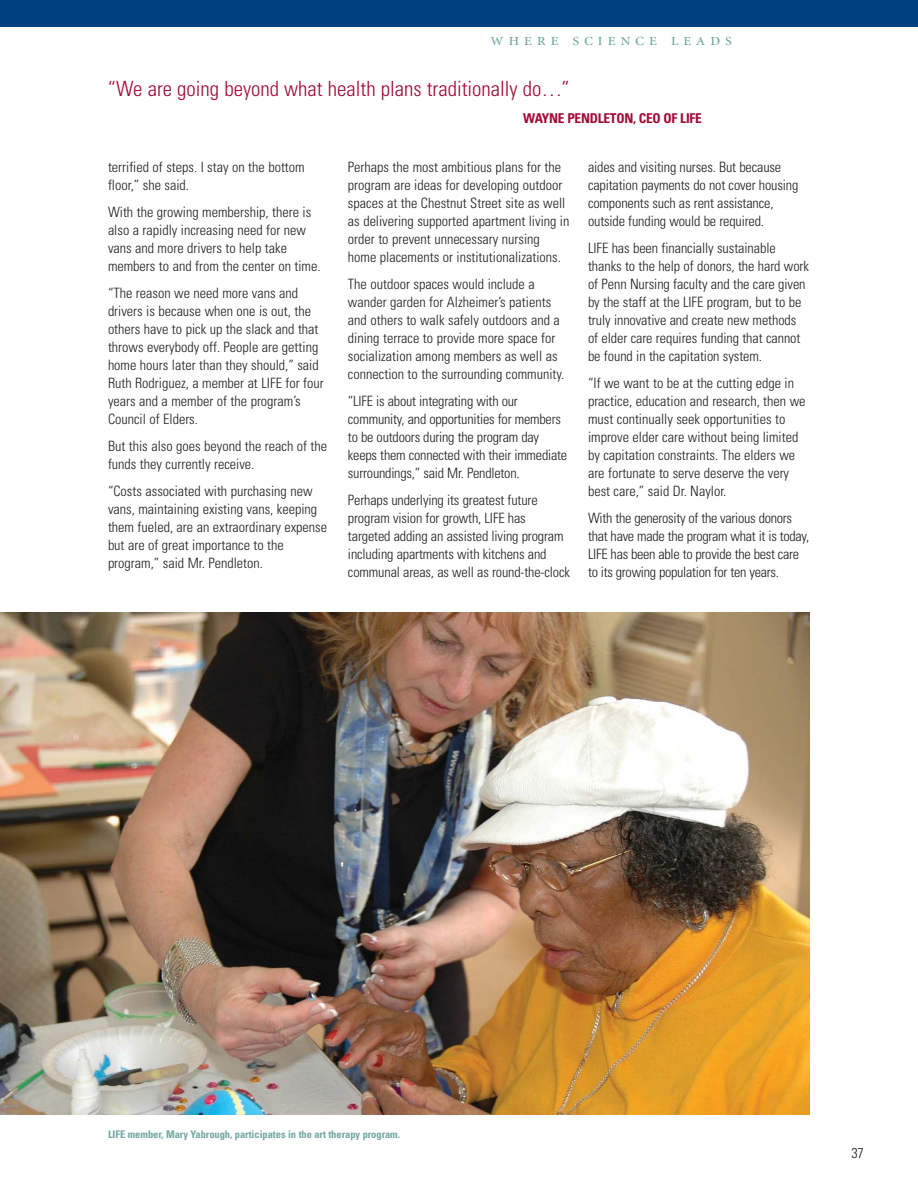
<style>
.page{position:relative;width:918px;height:1188px;background:#fff}
.page>*{position:absolute;margin:0;border:0;box-sizing:border-box;transform-origin:0 0}
.t1{font:300 condensed 21px "Univers";color:#a20a35}
.t2{font:18px "Minion Exp Display";letter-spacing:.25em;color:#72a7a2}
.t3{font:300 condensed 14.25px/18px "Univers";color:#231f20}
.t4{font:300 condensed 14.25px/18px "Univers";letter-spacing:-.02em;color:#231f20}
.t5{font:700 condensed 13.5px "Univers";letter-spacing:-.02em;color:#a20a35}
.t6{font:700 condensed 10.5px "Univers";letter-spacing:-.005em;color:#72a7a2}
</style>
<div class="page">
<div style="left:0;top:0;width:918px;height:27px;background:#004280"></div>
<img style="left:0;top:612px;width:810px;height:503px">
<p class="t2" style="left:491px;top:28px;width:243px">where science leads</p>
<h1 class="t1" style="left:108px;top:81px;width:463px">“We are going beyond what health plans traditionally do…”</h1>
<p class="t5" style="left:523px;top:113px;width:180px">WAYNE PENDLETON, CEO OF LIFE</p>
<p class="t3" style="left:108px;top:160px;width:198px">terrified of steps. I stay on the bottom floor,” she said.</p>
<p class="t3" style="left:108px;top:205px;width:214px">With the growing membership, there is also a rapidly increasing need for new vans and more drivers to help take members to and from the center on time.</p>
<p class="t3" style="left:108px;top:286px;width:217px">“The reason we need more vans and drivers is because when one is out, the others have to pick up the slack and that throws everybody off. People are getting home hours later than they should,” said Ruth Rodriguez, a member at LIFE for four years and a member of the program’s Council of Elders.</p>
<p class="t3" style="left:108px;top:439px;width:221px">But this also goes beyond the reach of the funds they currently receive.</p>
<p class="t3" style="left:108px;top:484px;width:221px">“Costs associated with purchasing new vans, maintaining existing vans, keeping them fueled, are an extraordinary expense but are of great importance to the program,” said Mr. Pendleton.</p>
<p class="t3" style="left:348px;top:160px;width:223px">Perhaps the most ambitious plans for the program are ideas for developing outdoor spaces at the Chestnut Street site as well as delivering supported apartment living in order to prevent unnecessary nursing home placements or institutionalizations.</p>
<p class="t3" style="left:348px;top:277px;width:218px">The outdoor spaces would include a wander garden for Alzheimer’s patients and others to walk safely outdoors and a dining terrace to provide more space for socialization among members as well as connection to the surrounding community.</p>
<p class="t3" style="left:348px;top:394px;width:221px">“LIFE is about integrating with our community, and opportunities for members to be outdoors during the program day keeps them connected with their immediate surroundings,” said Mr. Pendleton.</p>
<p class="t3" style="left:348px;top:493px;width:224px">Perhaps underlying its greatest future program vision for growth, LIFE has targeted adding an assisted living program including apartments with kitchens and communal areas, as well as round-the-clock</p>
<p class="t3" style="left:588px;top:160px;width:212px">aides and visiting nurses. But because capitation payments do not cover housing components such as rent assistance, outside funding would be required.</p>
<p class="t3" style="left:588px;top:241px;width:223px">LIFE has been financially sustainable thanks to the help of donors, the hard work of Penn Nursing faculty and the care given by the staff at the LIFE program, but to be truly innovative and create new methods of elder care requires funding that cannot be found in the capitation system.</p>
<p class="t3" style="left:588px;top:376px;width:219px">“If we want to be at the cutting edge in practice, education and research, then we must continually seek opportunities to improve elder care without being limited by capitation constraints. The elders we are fortunate to serve deserve the very best care,” said Dr. Naylor.</p>
<p class="t4" style="left:588px;top:511px;width:223px">With the generosity of the various donors that have made the program what it is today, LIFE has been able to provide the best care to its growing population for ten years.</p>
<p class="t6" style="left:108px;top:1130px;width:294px">LIFE member, Mary Yabrough, participates in the art therapy program.</p>
<p class="t3" style="left:852px;top:1146px;width:14px">37</p>
</div>
